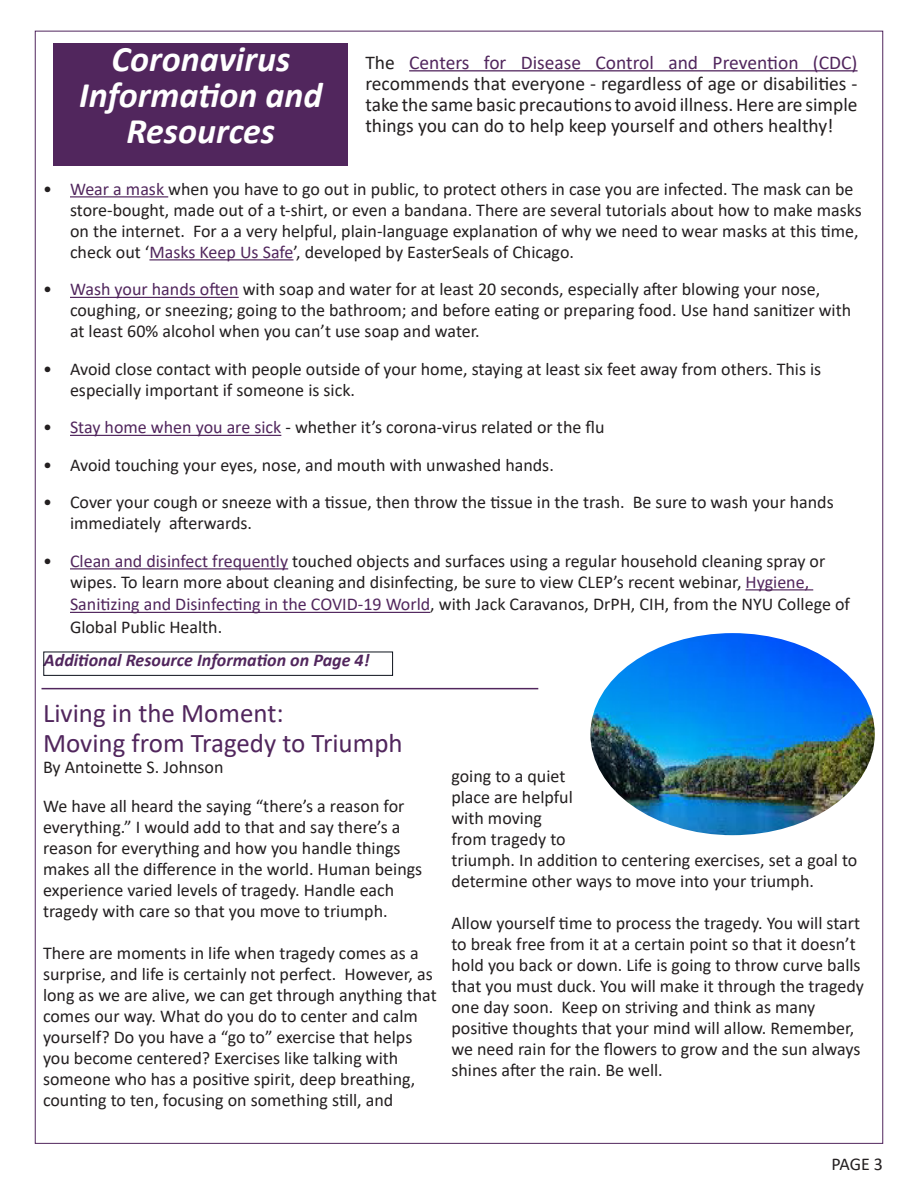
<style>
.page{position:relative;width:918px;height:1188px;background:#fff}
.page>*{position:absolute;margin:0;border:0;box-sizing:border-box;transform-origin:0 0}
.Paragraph_Style_1{font:italic 700 36px/36px "Calibri";color:#fff;text-align:center}
.t1{font:27px "Calibri";color:#51265d}
.Paragraph_Style_1-2{font:19.5px/21px "Calibri";color:#231f20;text-align:justify}
.t2{font:18px/21px "Calibri";color:#231f20}
.t3{font:italic 700 18px "Calibri";color:#51265d}
.s1{color:#51265d}
</style>
<div class="page">
<hr style="left:42px;top:688px;width:496px;height:1px;background:#51265d">
<div style="left:54px;top:44px;width:294px;height:122px;background:#51265d"></div>
<img style="left:590px;top:633px;width:285px;height:202px">
<hr style="left:70px;top:196px;width:98px;height:1px;background:#51265d">
<hr style="left:149px;top:259px;width:145px;height:1px;background:#51265d">
<hr style="left:70px;top:297px;width:169px;height:1px;background:#51265d">
<hr style="left:70px;top:435px;width:211px;height:1px;background:#51265d">
<hr style="left:70px;top:568px;width:218px;height:1px;background:#51265d">
<hr style="left:746px;top:589px;width:67px;height:1px;background:#51265d">
<hr style="left:70px;top:612px;width:360px;height:1px;background:#51265d">
<hr style="left:409px;top:70px;width:449px;height:1px;background:#51265d">
<div style="left:44px;top:652px;width:349px;height:24px;border:1px solid #0c111b"></div>
<p class="Paragraph_Style_1" style="left:111px;top:39px;width:180px">Coronavirus</p>
<p class="Paragraph_Style_1" style="left:79px;top:75px;width:245px">Information and<br>Resources</p>
<p class="t2" style="left:70px;top:178px;width:794px;text-indent:-27px">• <span class="s1">Wear a mask</span> when you have to go out in public, to protect others in case you are infected. The mask can be store-bought, made out of a t-shirt, or even a bandana. There are several tutorials about how to make masks on the internet. For a a very helpful, plain-language explanation of why we need to wear masks at this time, check out ‘<span class="s1">Masks Keep Us Safe</span>’, developed by EasterSeals of Chicago.</p>
<p class="t2" style="left:70px;top:278px;width:783px;text-indent:-27px">• <span class="s1">Wash your hands often</span> with soap and water for at least 20 seconds, especially after blowing your nose, coughing, or sneezing; going to the bathroom; and before eating or preparing food. Use hand sanitizer with at least 60% alcohol when you can’t use soap and water.</p>
<p class="t2" style="left:70px;top:358px;width:753px;text-indent:-27px">• Avoid close contact with people outside of your home, staying at least six feet away from others. This is especially important if someone is sick.</p>
<p class="t2" style="left:43px;top:416px;width:563px">• <span class="s1">Stay home when you are sick</span> - whether it’s corona-virus related or the flu</p>
<p class="t2" style="left:43px;top:454px;width:512px">• Avoid touching your eyes, nose, and mouth with unwashed hands.</p>
<p class="t2" style="left:70px;top:491px;width:765px;text-indent:-27px">• Cover your cough or sneeze with a tissue, then throw the tissue in the trash. Be sure to wash your hands immediately afterwards.</p>
<p class="t2" style="left:70px;top:549px;width:782px;line-height:22px;text-indent:-27px">• <span class="s1">Clean and disinfect frequently</span> touched objects and surfaces using a regular household cleaning spray or wipes. To learn more about cleaning and disinfecting, be sure to view CLEP’s recent webinar, <span class="s1">Hygiene, Sanitizing and Disinfecting in the COVID-19 World</span>, with Jack Caravanos, DrPH, CIH, from the NYU College of Global Public Health.</p>
<p class="Paragraph_Style_1-2" style="left:365px;top:51px;width:494px">The <span class="s1">Centers for Disease Control and Prevention (CDC) </span>recommends that everyone - regardless of age or disabilities - take the same basic precautions to avoid illness. Here are simple things you can do to help keep yourself and others healthy!</p>
<p class="t3" style="left:44px;top:647px;width:327px">Additional Resource Information on Page 4!</p>
<p class="t1" style="left:43px;top:694px;width:242px">Living in the Moment:</p>
<p class="t1" style="left:43px;top:724px;width:361px">Moving from Tragedy to Triumph</p>
<p class="t2" style="left:43px;top:756px;width:182px">By Antoinette S. Johnson</p>
<p class="t2" style="left:43px;top:795px;width:381px">We have all heard the saying “there’s a reason for everything.” I would add to that and say there’s a reason for everything and how you handle things makes all the difference in the world. Human beings experience varied levels of tragedy. Handle each tragedy with care so that you move to triumph.</p>
<p class="t2" style="left:43px;top:942px;width:395px">There are moments in life when tragedy comes as a surprise, and life is certainly not perfect. However, as long as we are alive, we can get through anything that comes our way. What do you do to center and calm yourself? Do you have a “go to” exercise that helps you become centered? Exercises like talking with someone who has a positive spirit, deep breathing, counting to ten, focusing on something still, and</p>
<p class="t2" style="left:451px;top:765px;width:408px">going to a quiet<br>place are helpful<br>with moving<br>from tragedy to<br>triumph. In addition to centering exercises, set a goal to determine other ways to move into your triumph.</p>
<p class="t2" style="left:451px;top:912px;width:414px">Allow yourself time to process the tragedy. You will start to break free from it at a certain point so that it doesn’t hold you back or down. Life is going to throw curve balls that you must duck. You will make it through the tragedy one day soon. Keep on striving and think as many positive thoughts that your mind will allow. Remember, we need rain for the flowers to grow and the sun always shines after the rain. Be well.</p>
<p class="t2" style="left:832px;top:1153px;width:53px">PAGE 3</p>
</div>
